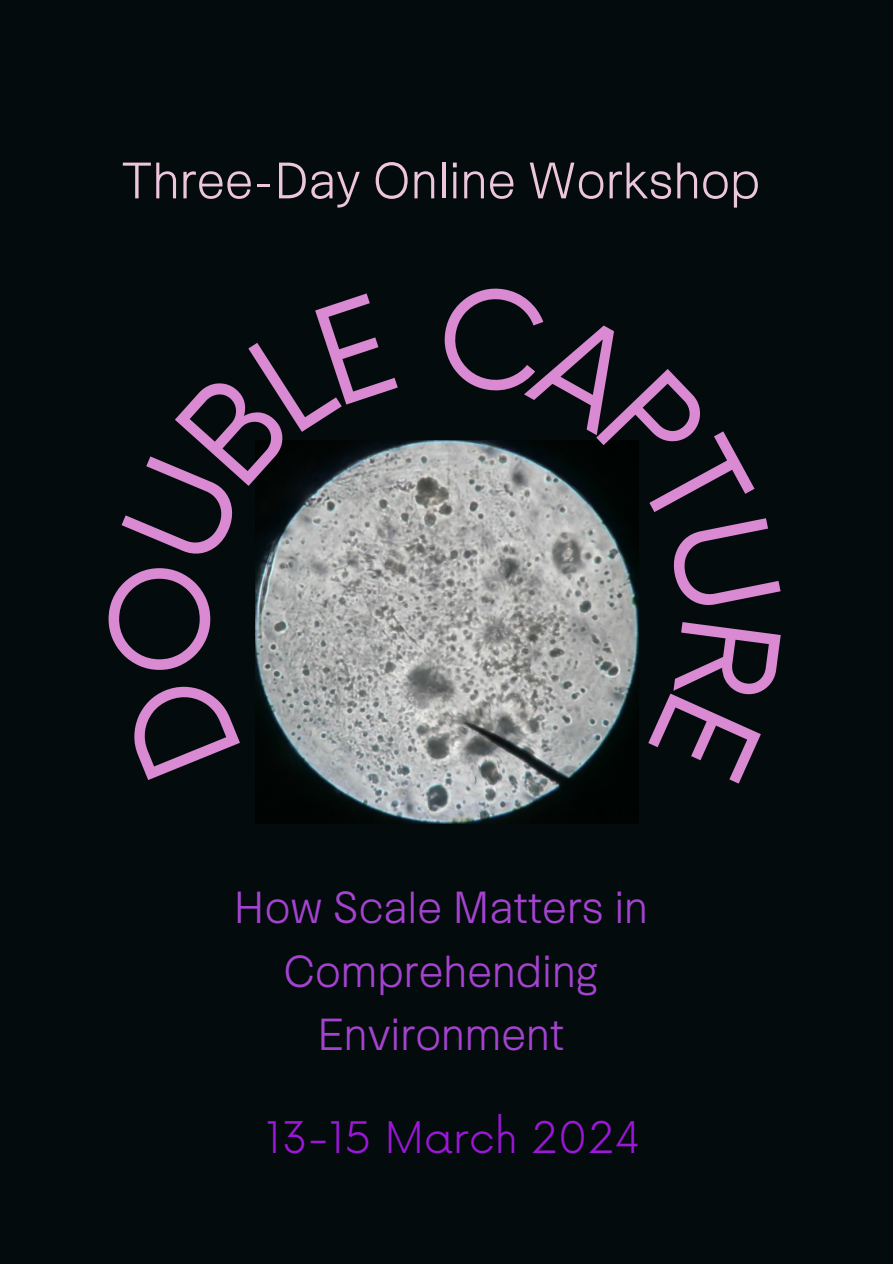
<style>
.page{position:relative;width:893px;height:1264px;background:#fff}
.page>*{position:absolute;margin:0;border:0;box-sizing:border-box;transform-origin:0 0}
.t1{font:132px "Now";color:#da89d3}
.t2{font:300 51.75px "Okomito";color:#ecc6dc}
.t3{font:300 45.45px/63.3px "Okomito";color:#a443d0;text-align:center}
.t4{font:300 42.45px "Now";color:#9c17d8}
</style>
<div class="page">
<div style="left:0;top:0;width:892px;height:1263px;background:#040b0c"></div>
<img style="left:255px;top:440px;width:383px;height:383px">
<svg style="left:255px;top:440px;width:143px;height:124px"></svg>
<svg style="left:437px;top:440px;width:202px;height:171px"></svg>
<p class="t2" style="left:121px;top:147px;width:640px">Three-Day Online Workshop</p>
<p class="t1" style="left:87px;top:678px;width:120px;rotate:-90deg">O</p>
<p class="t3" style="left:233px;top:873px;width:416px">How Scale Matters in<br>Comprehending<br>Environment</p>
<p class="t4" style="left:265px;top:1113px;width:377px">13-15 March 2024</p>
</div>
